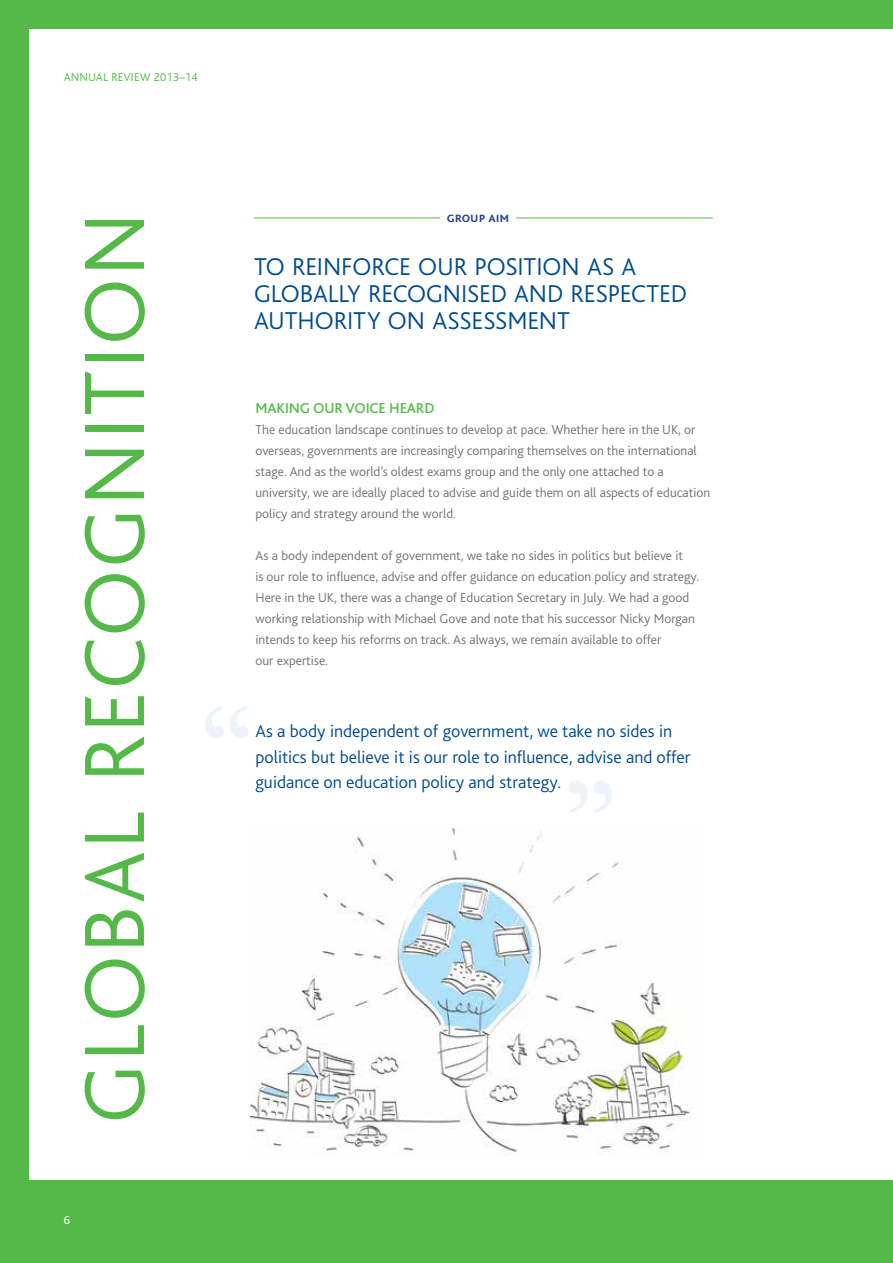
<style>
.page{position:relative;width:893px;height:1263px;background:#54b948}
.page>*{position:absolute;margin:0;border:0;box-sizing:border-box;transform-origin:0 0}
.t1{font:300 89.4px "Bliss";letter-spacing:.025em;color:#54b948}
.t2{font:300 25.5px/27px "Bliss";color:#004b8d}
.t3{font:300 18px/25.5px "Bliss 2";color:#004b8d}
.t4{font:500 15px "Bliss 2";letter-spacing:-.01em;color:#54b948}
.t5{font:500 15px "Bliss 2";color:#25408f}
.t6{font:300 13.5px/21px "Bliss 2";color:#717073}
.t7{font:300 12px "Bliss";letter-spacing:.01em;color:#54b948}
.t8{font:12px "Bliss";color:#fff}
</style>
<div class="page">
<div style="left:30px;top:30px;width:863px;height:1150px;background:#fff"></div>
<img style="left:250px;top:828px;width:441px;height:328px">
<hr style="left:254px;top:218px;width:186px;height:1px;background:#54b948">
<hr style="left:516px;top:218px;width:197px;height:1px;background:#54b948">
<p class="t7" style="left:64px;top:71px;width:135px">ANNUAL REVIEW 2013–14</p>
<h1 class="t1" style="left:68px;top:1123px;width:912px;rotate:-90deg">GLOBAL RECOGNITION</h1>
<p class="t8" style="left:64px;top:1214px;width:8px">6</p>
<p class="t5" style="left:447px;top:207px;width:64px">group aim</p>
<h2 class="t2" style="left:254px;top:253px;width:434px">TO REINFORCE OUR POSITION AS A<br>GLOBALLY RECOGNISED AND RESPECTED<br>AUTHORITY ON ASSESSMENT</h2>
<p class="t4" style="left:255px;top:399px;width:181px">MAKING OUR VOICE HEARD</p>
<p class="t6" style="left:255px;top:419px;width:456px">The education landscape continues to develop at pace. Whether here in the UK, or overseas, governments are increasingly comparing themselves on the international stage. And as the world’s oldest exams group and the only one attached to a university, we are ideally placed to advise and guide them on all aspects of education policy and strategy around the world.</p>
<p class="t6" style="left:255px;top:545px;width:445px">As a body independent of government, we take no sides in politics but believe it<br>is our role to influence, advise and offer guidance on education policy and strategy.<br>Here in the UK, there was a change of Education Secretary in July. We had a good working relationship with Michael Gove and note that his successor Nicky Morgan intends to keep his reforms on track. As always, we remain available to offer<br>our expertise.</p>
<h3 class="t3" style="left:255px;top:718px;width:437px">As a body independent of government, we take no sides in politics but believe it is our role to influence, advise and offer guidance on education policy and strategy.</h3>
</div>
